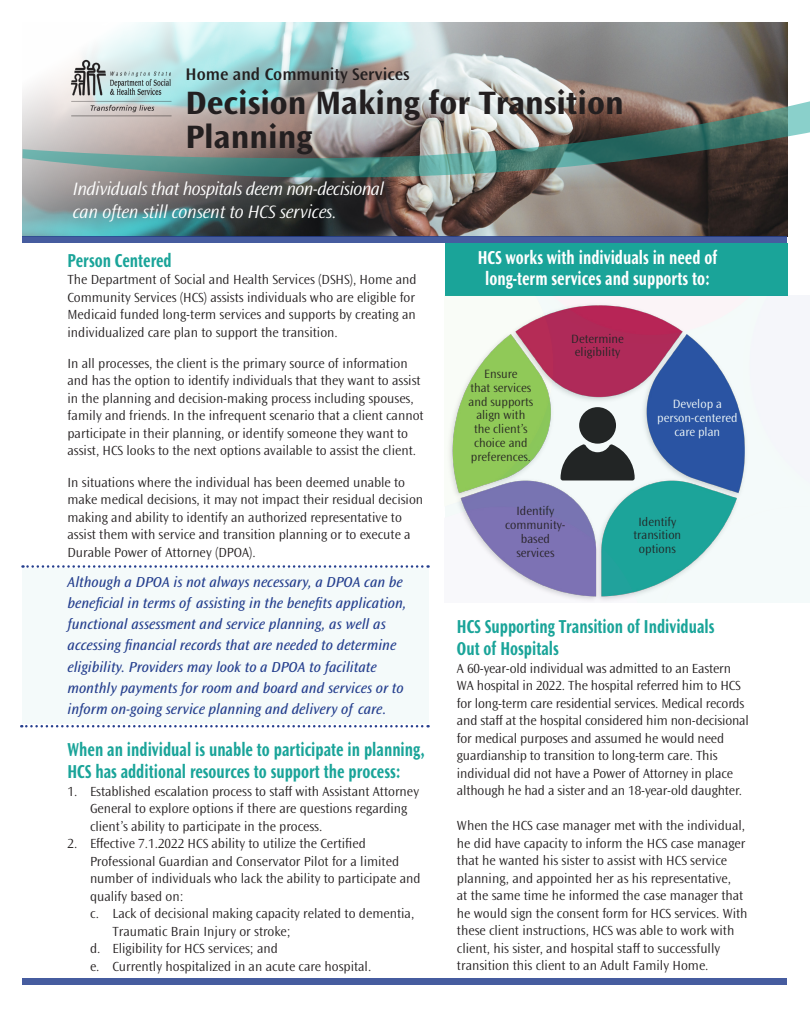
<style>
.page{position:relative;width:810px;height:1035px;background:#fff}
.page>*{position:absolute;margin:0;border:0;box-sizing:border-box;transform-origin:0 0}
.t1{font:700 33.75px/33.8px "Ocean Sans MT Std";color:#231f20}
.t2{font:700 19.5px/22.5px "Ocean Sans MT Std";color:#1aa499;scale:.77 1}
.t3{font:700 19.5px "Ocean Sans MT Std";color:#fff;scale:.77 1}
.t4{font:italic 300 18.75px/22.5px "Ocean Sans MT Std";letter-spacing:-.03em;color:#fff}
.t5{font:600 17.5px "Ocean Sans MT Std";color:#231f20}
.t6{font:italic 15px/21.2px "Ocean Sans MT Std";color:#253f8e}
.t7{font:300 13.75px/17.5px "Ocean Sans MT Std";color:#231f20}
.t8{font:300 12.5px/13.8px "Ocean Sans MT Std";color:#231f20;text-align:center}
.t9{font:300 12.5px/13.8px "Ocean Sans MT Std";color:#fff;text-align:center}
</style>
<div class="page">
<div style="left:22px;top:568px;width:407px;height:156px;background:#f4fafa"></div>
<img style="left:22px;top:22px;width:765px;height:215px">
<div style="left:22px;top:237px;width:766px;height:6px;background:#465c9f"></div>
<img style="left:22px;top:75px;width:788px;height:110px">
<img style="left:69px;top:57px;width:103px;height:60px">
<div style="left:445px;top:243px;width:343px;height:52px;background:#1aa499"></div>
<img style="left:445px;top:295px;width:365px;height:308px">
<div style="left:22px;top:979px;width:766px;height:6px;background:#465c9f"></div>
<svg style="left:22px;top:565px;width:407px;height:3px"></svg>
<svg style="left:21px;top:725px;width:408px;height:3px"></svg>
<p class="t5" style="left:186px;top:65px;width:225px">Home and Community Services</p>
<p class="t1" style="left:186px;top:86px;width:440px">Decision Making for Transition<br>Planning</p>
<p class="t4" style="left:73px;top:178px;width:313px">Individuals that hospitals deem non-decisional can often still consent to HCS services.</p>
<p class="t2" style="left:68px;top:249px;width:137px">Person Centered</p>
<p class="t7" style="left:68px;top:271px;width:351px">The Department of Social and Health Services (DSHS), Home and Community Services (HCS) assists individuals who are eligible for Medicaid funded long-term services and supports by creating an individualized care plan to support the transition.</p>
<p class="t7" style="left:68px;top:355px;width:358px">In all processes, the client is the primary source of information and has the option to identify individuals that they want to assist in the planning and decision-making process including spouses, family and friends. In the infrequent scenario that a client cannot participate in their planning, or identify someone they want to assist, HCS looks to the next options available to assist the client.</p>
<p class="t7" style="left:68px;top:473px;width:357px">In situations where the individual has been deemed unable to make medical decisions, it may not impact their residual decision making and ability to identify an authorized representative to assist them with service and transition planning or to execute a Durable Power of Attorney (DPOA).</p>
<p class="t6" style="left:68px;top:571px;width:341px">Although a DPOA is not always necessary, a DPOA can be beneficial in terms of assisting in the benefits application, functional assessment and service planning, as well as accessing financial records that are needed to determine eligibility. Providers may look to a DPOA to facilitate monthly payments for room and board and services or to inform on-going service planning and delivery of care.</p>
<p class="t2" style="left:68px;top:738px;width:466px">When an individual is unable to participate in planning,<br>HCS has additional resources to support the process:</p>
<p class="t7" style="left:90px;top:783px;width:331px;text-indent:-22px">1. Established escalation process to staff with Assistant Attorney<br>General to explore options if there are questions regarding client’s ability to participate in the process.</p>
<p class="t7" style="left:90px;top:835px;width:332px;text-indent:-22px">2. Effective 7.1.2022 HCS ability to utilize the Certified Professional Guardian and Conservator Pilot for a limited number of individuals who lack the ability to participate and qualify based on:</p>
<p class="t7" style="left:112px;top:905px;width:303px;text-indent:-22px">c. Lack of decisional making capacity related to dementia,<br>Traumatic Brain Injury or stroke;</p>
<p class="t7" style="left:90px;top:940px;width:189px">d. Eligibility for HCS services; and</p>
<p class="t7" style="left:90px;top:958px;width:283px">e. Currently hospitalized in an acute care hospital.</p>
<p class="t3" style="left:478px;top:247px;width:313px">HCS works with individuals in need of</p>
<p class="t3" style="left:485px;top:268px;width:293px">long-term services and supports to:</p>
<p class="t8" style="left:484px;top:367px;width:35px">Ensure</p>
<p class="t8" style="left:469px;top:381px;width:66px">that services and supports align with the client’s choice and preferences.</p>
<p class="t8" style="left:571px;top:332px;width:54px">Determine</p>
<p class="t8" style="left:575px;top:346px;width:47px">eligibility</p>
<p class="t9" style="left:657px;top:398px;width:82px">Develop a person-centered care plan</p>
<p class="t8" style="left:505px;top:504px;width:62px">Identify community&shy;based</p>
<p class="t8" style="left:516px;top:546px;width:39px">services</p>
<p class="t8" style="left:634px;top:515px;width:49px">Identify transition</p>
<p class="t8" style="left:639px;top:542px;width:38px">options</p>
<p class="t2" style="left:457px;top:615px;width:336px">HCS Supporting Transition of Individuals</p>
<p class="t2" style="left:457px;top:638px;width:134px">Out of Hospitals</p>
<p class="t7" style="left:457px;top:660px;width:293px">A 60-year-old individual was admitted to an Eastern WA hospital in 2022. The hospital referred him to HCS for long-term care residential services. Medical records and staff at the hospital considered him non-decisional for medical purposes and assumed he would need guardianship to transition to long-term care. This individual did not have a Power of Attorney in place although he had a sister and an 18-year-old daughter.</p>
<p class="t7" style="left:457px;top:817px;width:292px">When the HCS case manager met with the individual, he did have capacity to inform the HCS case manager that he wanted his sister to assist with HCS service planning, and appointed her as his representative,<br>at the same time he informed the case manager that he would sign the consent form for HCS services. With these client instructions, HCS was able to work with client, his sister, and hospital staff to successfully transition this client to an Adult Family Home.</p>
</div>
